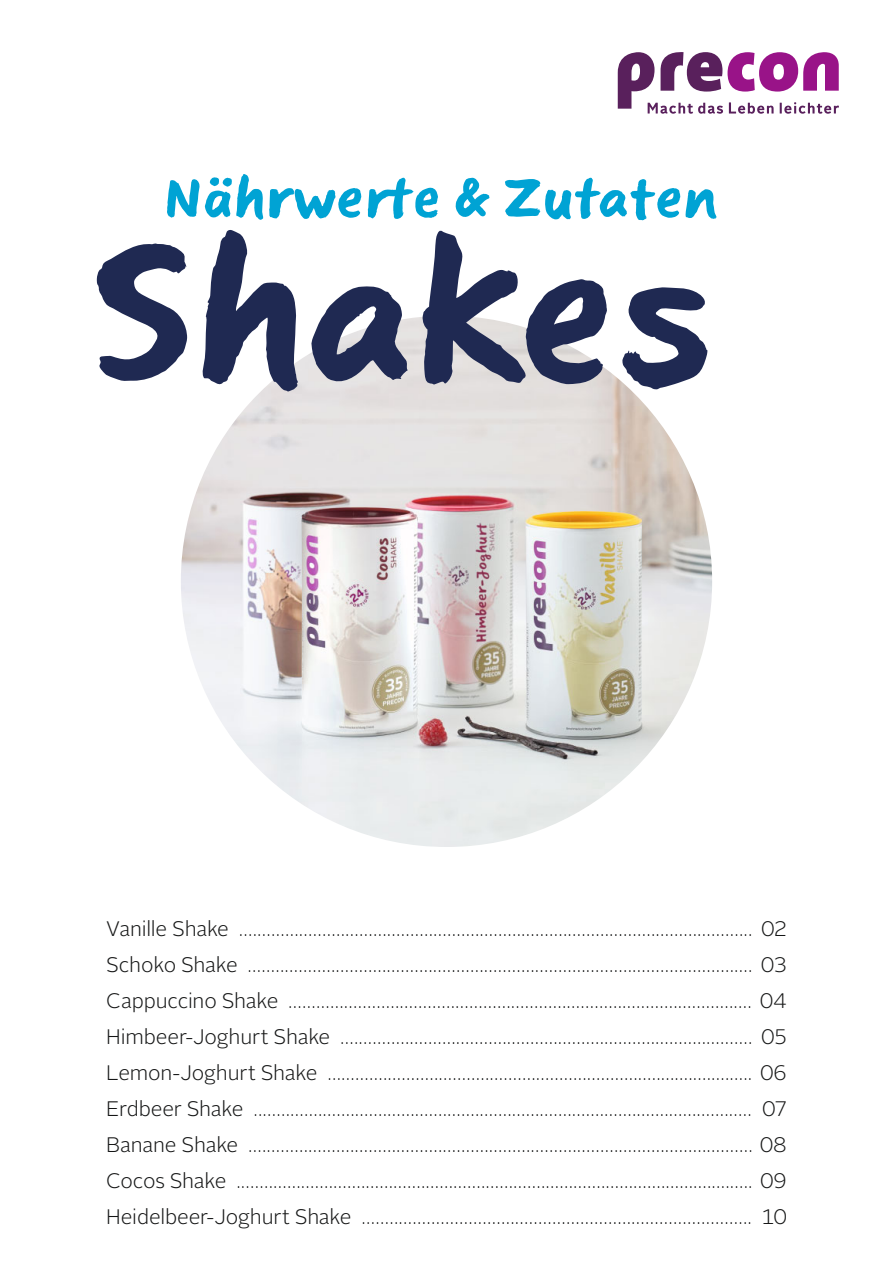
<style>
.page{position:relative;width:893px;height:1263px;background:#fff}
.page>*{position:absolute;margin:0;border:0;box-sizing:border-box;transform-origin:0 0}
.t1{font:179.85px "Precon Sharpie Pro";letter-spacing:-.02em;color:#1f2952}
.t2{font:51px "Precon Sharpie Pro";letter-spacing:-.015em;color:#00a3d4}
.t3{font:300 18px/36px "Alright Sans";color:#151616;text-align:justify}
.s1{font-size:21px}
</style>
<div class="page">
<img style="left:181px;top:316px;width:531px;height:531px;border-radius:50%">
<svg style="left:618px;top:52px;width:221px;height:62px"></svg>
<h2 class="t2" style="left:163px;top:175px;width:558px">Nährwerte &amp; Zutaten</h2>
<h1 class="t1" style="left:89px;top:232px;width:629px">Shakes</h1>
<p class="t3" style="left:106px;top:913px;width:682px"><span class="s1">Vanille Shake</span> ............................................................................................................... <span class="s1">02<br>Schoko Shake</span> ............................................................................................................. <span class="s1">03<br>Cappuccino Shake</span> .................................................................................................... <span class="s1">04<br>Himbeer-Joghurt Shake</span> ......................................................................................... <span class="s1">05<br>Lemon-Joghurt Shake</span> ............................................................................................ <span class="s1">06<br>Erdbeer Shake</span> ............................................................................................................ <span class="s1">07<br>Banane Shake</span> ............................................................................................................. <span class="s1">08<br>Cocos Shake</span> ................................................................................................................ <span class="s1">09<br>Heidelbeer-Joghurt Shake</span> .................................................................................... <span class="s1">10</span></p>
</div>
